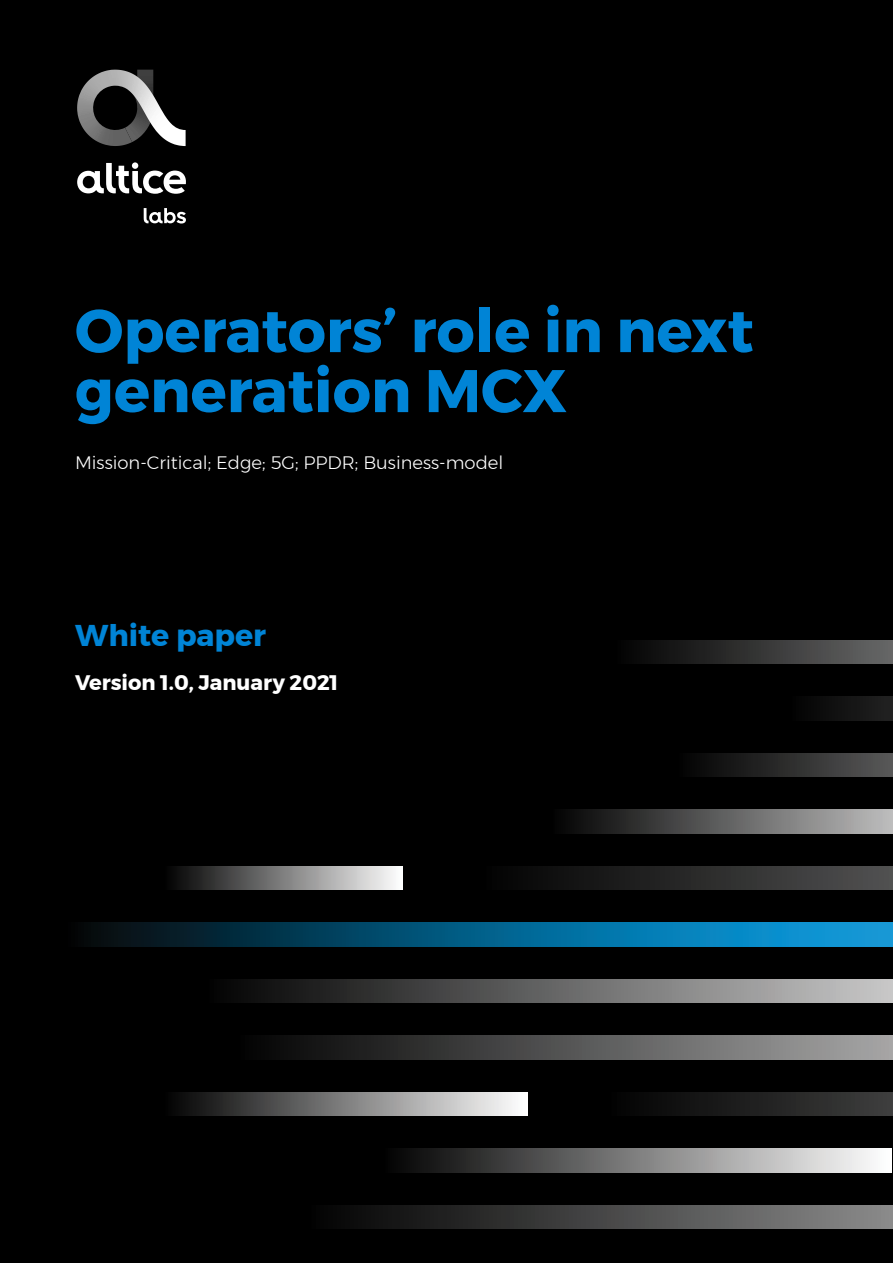
<style>
.page{position:relative;width:893px;height:1263px;background:#000}
.page>*{position:absolute;margin:0;border:0;box-sizing:border-box;transform-origin:0 0}
.t1{font:700 60px/60px "Montserrat";color:#0084d6}
.t2{font:700 30px "Montserrat";color:#0084d6}
.t3{font:700 21px "Montserrat";color:#fff}
.t4{font:300 18px "Montserrat";color:#fff}
</style>
<div class="page">
<div style="left:618px;top:640px;width:275px;height:24px;background:linear-gradient(to right,#020202,#676767)"></div>
<div style="left:792px;top:697px;width:101px;height:23px;background:linear-gradient(to right,#030303,#222)"></div>
<div style="left:680px;top:753px;width:213px;height:24px;background:linear-gradient(to right,#020202,#585858)"></div>
<div style="left:553px;top:810px;width:340px;height:23px;background:linear-gradient(to right,#020202,#bdbcbc)"></div>
<div style="left:166px;top:866px;width:236px;height:24px;background:linear-gradient(to right,#020202,#fdfdfd)"></div>
<div style="left:487px;top:866px;width:406px;height:24px;background:linear-gradient(to right,#020202,#515151)"></div>
<div style="left:210px;top:979px;width:683px;height:24px;background:linear-gradient(to right,#020202,#c8c8c8)"></div>
<div style="left:241px;top:1036px;width:652px;height:23px;background:linear-gradient(to right,#020202,#a7a7a7)"></div>
<div style="left:166px;top:1092px;width:361px;height:24px;background:linear-gradient(to right,#020202,#fff)"></div>
<div style="left:611px;top:1092px;width:282px;height:24px;background:linear-gradient(to right,#020202,#3e3e3d)"></div>
<div style="left:386px;top:1149px;width:505px;height:23px;background:linear-gradient(to right,#020202,#fff)"></div>
<div style="left:311px;top:1205px;width:582px;height:24px;background:linear-gradient(to right,#020202,#8b8b8b)"></div>
<svg style="left:88px;top:923px;width:805px;height:23px"></svg>
<svg style="left:144px;top:208px;width:42px;height:15px"></svg>
<svg style="left:77px;top:163px;width:109px;height:31px"></svg>
<svg style="left:77px;top:70px;width:76px;height:76px"></svg>
<h1 class="t1" style="left:75px;top:301px;width:680px">Operators’ role in next generation MCX</h1>
<p class="t4" style="left:75px;top:449px;width:430px">Mission-Critical; Edge; 5G; PPDR; Business-model</p>
<h2 class="t2" style="left:75px;top:611px;width:193px">White paper</h2>
<p class="t3" style="left:75px;top:665px;width:265px">Version 1.0, January 2021</p>
</div>
